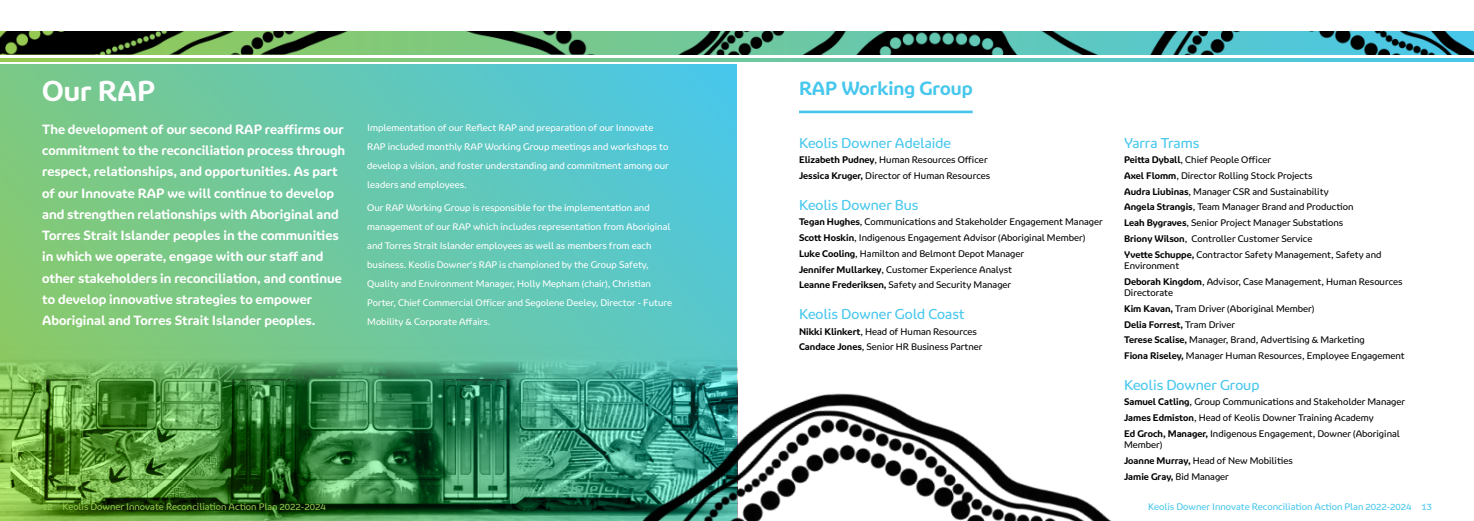
<style>
.page{position:relative;width:1474px;height:521px;background:#fff}
.page>*{position:absolute;margin:0;border:0;box-sizing:border-box;transform-origin:0 0}
.t1{font:700 26.25px "Ringo";color:#fff}
.t2{font:700 17.5px "Ringo";color:#47c7ed}
.t3{font:13.12px "Ringo";color:#47c7ed}
.t4{font:700 12.25px/21.2px "Ringo";color:#fff}
.t5{font:8.75px/15.8px "Ringo";color:#000}
.t6{font:8.75px/18.9px "Ringo";color:#fff}
.t7{font:8.75px "Ringo";color:#96c94f}
.t8{font:8.75px "Ringo";color:#47c7ed}
.s1{font-weight:700}
</style>
<div class="page">
<div style="left:0;top:31px;width:1473px;height:24px;background:#74c893"></div>
<svg style="left:0;top:58px;width:1473px;height:3px;background:#6fc89d"></svg>
<img style="left:1099px;top:31px;width:374px;height:24px">
<img style="left:678px;top:31px;width:421px;height:24px">
<img style="left:0;top:31px;width:595px;height:24px">
<svg style="left:0;top:65px;width:737px;height:281px;background:#69c7a9"></svg>
<img style="left:0;top:346px;width:737px;height:175px">
<img style="left:599px;top:388px;width:513px;height:133px">
<hr style="left:799px;top:111px;width:173px;height:2px;background:#47c7ed">
<h1 class="t1" style="left:42px;top:74px;width:114px">Our RAP</h1>
<p class="t4" style="left:42px;top:119px;width:305px">The development of our second RAP reaffirms our commitment to the reconciliation process through respect, relationships, and opportunities. As part of our Innovate RAP we will continue to develop and strengthen relationships with Aboriginal and Torres Strait Islander peoples in the communities in which we operate, engage with our staff and other stakeholders in reconciliation, and continue to develop innovative strategies to empower Aboriginal and Torres Strait Islander peoples.</p>
<p class="t6" style="left:367px;top:118px;width:303px">Implementation of our Reflect RAP and preparation of our Innovate RAP included monthly RAP Working Group meetings and workshops to develop a vision, and foster understanding and commitment among our leaders and employees.</p>
<p class="t6" style="left:367px;top:198px;width:306px">Our RAP Working Group is responsible for the implementation and management of our RAP which includes representation from Aboriginal and Torres Strait Islander employees as well as members from each business. Keolis Downer’s RAP is championed by the Group Safety, Quality and Environment Manager, Holly Mepham (chair), Christian Porter, Chief Commercial Officer and Segolene Deeley, Director - Future Mobility &amp; Corporate Affairs.</p>
<h2 class="t2" style="left:799px;top:77px;width:175px">RAP Working Group</h2>
<h3 class="t3" style="left:799px;top:134px;width:153px">Keolis Downer Adelaide</h3>
<p class="t5" style="left:799px;top:152px;width:193px"><span class="s1">Elizabeth Pudney</span>, Human Resources Officer<br><span class="s1">Jessica Kruger,</span> Director of Human Resources</p>
<h3 class="t3" style="left:799px;top:196px;width:121px">Keolis Downer Bus</h3>
<p class="t5" style="left:799px;top:214px;width:305px"><span class="s1">Tegan Hughes</span>, Communications and Stakeholder Engagement Manager <span class="s1">Scott Hoskin</span>, Indigenous Engagement Advisor (Aboriginal Member)<br><span class="s1">Luke Cooling</span>, Hamilton and Belmont Depot Manager<br><span class="s1">Jennifer Mullarkey</span>, Customer Experience Analyst<br><span class="s1">Leanne Frederiksen,</span> Safety and Security Manager</p>
<h3 class="t3" style="left:799px;top:305px;width:167px">Keolis Downer Gold Coast</h3>
<p class="t5" style="left:799px;top:323px;width:185px"><span class="s1">Nikki Klinkert</span>, Head of Human Resources<br><span class="s1">Candace Jones</span>, Senior HR Business Partner</p>
<h3 class="t3" style="left:1124px;top:134px;width:77px">Yarra Trams</h3>
<p class="t5" style="left:1124px;top:152px;width:259px"><span class="s1">Peitta Dyball</span>, Chief People Officer<br><span class="s1">Axel Flomm</span>, Director Rolling Stock Projects<br><span class="s1">Audra Liubinas</span>, Manager CSR and Sustainability<br><span class="s1">Angela Strangis</span>, Team Manager Brand and Production<br><span class="s1">Leah Bygraves</span>, Senior Project Manager Substations<br><span class="s1">Briony Wilson</span>, Controller Customer Service<br><span class="s1">Yvette Schuppe,</span> Contractor Safety Management, Safety and</p>
<p class="t5" style="left:1124px;top:258px;width:280px">Environment<br><span class="s1">Deborah Kingdom</span>, Advisor, Case Management, Human Resources</p>
<p class="t5" style="left:1124px;top:285px;width:282px">Directorate<br><span class="s1">Kim Kavan,</span> Tram Driver (Aboriginal Member)<br><span class="s1">Delia Forrest,</span> Tram Driver<br><span class="s1">Terese Scalise,</span> Manager, Brand, Advertising &amp; Marketing<br><span class="s1">Fiona Riseley,</span> Manager Human Resources, Employee Engagement</p>
<h3 class="t3" style="left:1124px;top:376px;width:137px">Keolis Downer Group</h3>
<p class="t5" style="left:1124px;top:394px;width:282px"><span class="s1">Samuel Catling</span>, Group Communications and Stakeholder Manager<br><span class="s1">James Edmiston</span>, Head of Keolis Downer Training Academy<br><span class="s1">Ed Groch, Manager,</span> Indigenous Engagement, Downer (Aboriginal</p>
<p class="t5" style="left:1124px;top:437px;width:170px">Member)<br><span class="s1">Joanne Murray,</span> Head of New Mobilities<br><span class="s1">Jamie Gray,</span> Bid Manager</p>
<p class="t7" style="left:42px;top:501px;width:285px">12 Keolis Downer Innovate Reconciliation Action Plan 2022-2024</p>
<p class="t8" style="left:1148px;top:501px;width:285px">Keolis Downer Innovate Reconciliation Action Plan 2022-2024 13</p>
</div>
